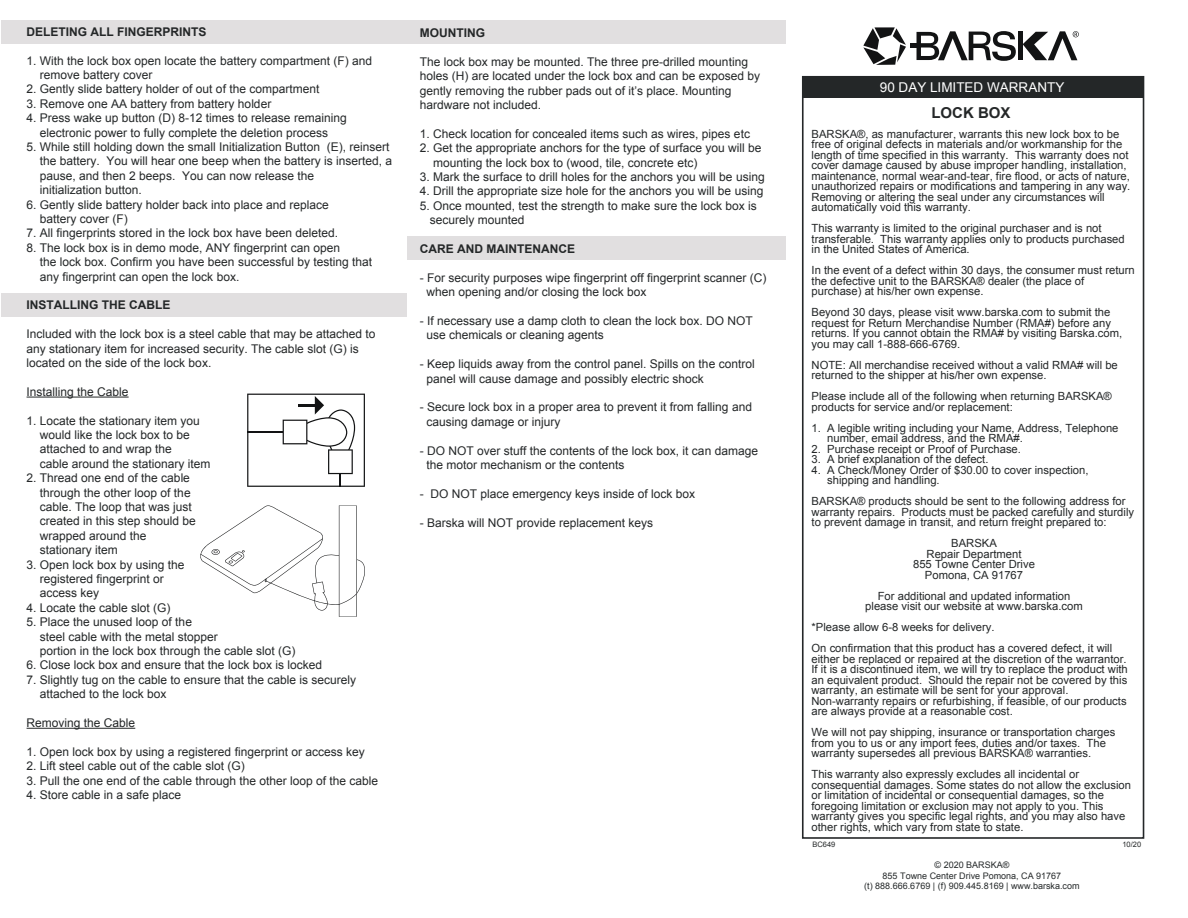
<style>
.page{position:relative;width:1188px;height:918px;background:#fff}
.page>*{position:absolute;margin:0;border:0;box-sizing:border-box;transform-origin:0 0}
.t1{font:700 15px "Arial";color:#242728}
.t2{font:13.5px "Arial";color:#fff}
.t3{font:12px/14.4px "Arial";color:#242728}
.t4{font:700 12px "Arial";color:#242728}
.t5{font:11.25px/10.5px "Arial";color:#242728}
.t6{font:9px/10.8px "Arial";color:#262a2b;text-align:center}
.t7{font:7.5px "Arial";color:#242728}
</style>
<div class="page">
<div style="left:1px;top:20px;width:785px;height:23px;background:#e1dfe0"></div>
<div style="left:1px;top:293px;width:405px;height:24px;background:#e1dfe0"></div>
<div style="left:407px;top:236px;width:379px;height:24px;background:#e1dfe0"></div>
<hr style="left:27px;top:397px;width:102px;height:1px;background:#242728">
<hr style="left:27px;top:728px;width:108px;height:1px;background:#242728">
<svg style="left:247px;top:394px;width:118px;height:93px"></svg>
<hr style="left:299px;top:404px;width:18px;height:3px;background:#121314">
<svg style="left:200px;top:505px;width:165px;height:112px"></svg>
<div style="left:803px;top:77px;width:341px;height:21px;background:#242728"></div>
<div style="left:802px;top:76px;width:342px;height:763px;border:2px solid #242728"></div>
<svg style="left:917px;top:31px;width:99px;height:30px"></svg>
<div style="left:1018px;top:32px;width:5px;height:28px;background:#121314"></div>
<div style="left:911px;top:43px;width:8px;height:5px;background:#121314"></div>
<svg style="left:863px;top:27px;width:43px;height:38px"></svg>
<svg style="left:1023px;top:31px;width:56px;height:29px"></svg>
<p class="t4" style="left:27px;top:24px;width:182px">DELETING ALL FINGERPRINTS</p>
<p class="t3" style="left:40px;top:53px;width:334px;text-indent:-13px">1. With the lock box open locate the battery compartment (F) and remove battery cover</p>
<p class="t3" style="left:27px;top:82px;width:294px">2. Gently slide battery holder of out of the compartment</p>
<p class="t3" style="left:27px;top:97px;width:246px">3. Remove one AA battery from battery holder</p>
<p class="t3" style="left:27px;top:111px;width:322px;text-align:center">4. Press wake up button (D) 8-12 times to release remaining electronic power to fully complete the deletion process</p>
<p class="t3" style="left:40px;top:140px;width:354px;text-indent:-13px">5. While still holding down the small Initialization Button (E), reinsert the battery. You will hear one beep when the battery is inserted, a pause, and then 2 beeps. You can now release the<br>initialization button.</p>
<p class="t3" style="left:40px;top:197px;width:290px;text-indent:-13px">6. Gently slide battery holder back into place and replace battery cover (F)</p>
<p class="t3" style="left:27px;top:226px;width:313px">7. All fingerprints stored in the lock box have been deleted.</p>
<p class="t3" style="left:40px;top:241px;width:334px;text-indent:-13px">8. The lock box is in demo mode, ANY fingerprint can open<br>the lock box. Confirm you have been successful by testing that any fingerprint can open the lock box.</p>
<p class="t4" style="left:27px;top:297px;width:145px">INSTALLING THE CABLE</p>
<p class="t3" style="left:27px;top:327px;width:350px">Included with the lock box is a steel cable that may be attached to any stationary item for increased security. The cable slot (G) is located on the side of the lock box.</p>
<p class="t3" style="left:27px;top:385px;width:104px">Installing the Cable</p>
<p class="t3" style="left:40px;top:413px;width:172px;text-indent:-13px">1. Locate the stationary item you would like the lock box to be attached to and wrap the<br>cable around the stationary item</p>
<p class="t3" style="left:40px;top:471px;width:158px;text-indent:-13px">2. Thread one end of the cable through the other loop of the cable. The loop that was just created in this step should be wrapped around the stationary item</p>
<p class="t3" style="left:40px;top:557px;width:146px;text-indent:-13px">3. Open lock box by using the registered fingerprint or access key</p>
<p class="t3" style="left:27px;top:601px;width:146px">4. Locate the cable slot (G)</p>
<p class="t3" style="left:40px;top:615px;width:257px;text-indent:-13px">5. Place the unused loop of the<br>steel cable with the metal stopper<br>portion in the lock box through the cable slot (G)</p>
<p class="t3" style="left:27px;top:658px;width:297px">6. Close lock box and ensure that the lock box is locked</p>
<p class="t3" style="left:40px;top:673px;width:318px;text-indent:-13px">7. Slightly tug on the cable to ensure that the cable is securely attached to the lock box</p>
<p class="t3" style="left:27px;top:716px;width:110px">Removing the Cable</p>
<p class="t3" style="left:27px;top:745px;width:340px">1. Open lock box by using a registered fingerprint or access key</p>
<p class="t3" style="left:27px;top:759px;width:220px">2. Lift steel cable out of the cable slot (G)</p>
<p class="t3" style="left:27px;top:773px;width:353px">3. Pull the one end of the cable through the other loop of the cable</p>
<p class="t3" style="left:27px;top:788px;width:156px">4. Store cable in a safe place</p>
<p class="t4" style="left:420px;top:25px;width:67px">MOUNTING</p>
<p class="t3" style="left:420px;top:54px;width:342px">The lock box may be mounted. The three pre-drilled mounting holes (H) are located under the lock box and can be exposed by gently removing the rubber pads out of it’s place. Mounting hardware not included.</p>
<p class="t3" style="left:420px;top:126px;width:332px">1. Check location for concealed items such as wires, pipes etc</p>
<p class="t3" style="left:433px;top:141px;width:330px;text-indent:-13px">2. Get the appropriate anchors for the type of surface you will be mounting the lock box to (wood, tile, concrete etc)</p>
<p class="t3" style="left:420px;top:170px;width:346px">3. Mark the surface to drill holes for the anchors you will be using</p>
<p class="t3" style="left:420px;top:184px;width:345px">4. Drill the appropriate size hole for the anchors you will be using</p>
<p class="t3" style="left:430px;top:198px;width:328px;text-indent:-10px">5. Once mounted, test the strength to make sure the lock box is securely mounted</p>
<p class="t4" style="left:420px;top:241px;width:157px">CARE AND MAINTENANCE</p>
<p class="t3" style="left:427px;top:270px;width:342px;text-indent:-7px">- For security purposes wipe fingerprint off fingerprint scanner (C) when opening and/or closing the lock box</p>
<p class="t3" style="left:427px;top:314px;width:328px;text-indent:-7px">- If necessary use a damp cloth to clean the lock box. DO NOT use chemicals or cleaning agents</p>
<p class="t3" style="left:427px;top:357px;width:330px;text-indent:-7px">- Keep liquids away from the control panel. Spills on the control panel will cause damage and possibly electric shock</p>
<p class="t3" style="left:427px;top:400px;width:327px;text-indent:-7px">- Secure lock box in a proper area to prevent it from falling and causing damage or injury</p>
<p class="t3" style="left:427px;top:443px;width:333px;text-indent:-7px">- DO NOT over stuff the contents of the lock box, it can damage the motor mechanism or the contents</p>
<p class="t3" style="left:420px;top:486px;width:277px">- DO NOT place emergency keys inside of lock box</p>
<p class="t3" style="left:420px;top:515px;width:235px">- Barska will NOT provide replacement keys</p>
<p class="t2" style="left:880px;top:78px;width:186px">90 DAY LIMITED WARRANTY</p>
<p class="t1" style="left:931px;top:103px;width:81px">LOCK BOX</p>
<p class="t5" style="left:812px;top:129px;width:320px">BARSKA®, as manufacturer, warrants this new lock box to be free of original defects in materials and/or workmanship for the length of time specified in this warranty. This warranty does not cover damage caused by abuse improper handling, installation, maintenance, normal wear-and-tear, fire flood, or acts of nature, unauthorized repairs or modifications and tampering in any way.<br>Removing or altering the seal under any circumstances will automatically void this warranty.</p>
<p class="t5" style="left:812px;top:223px;width:315px">This warranty is limited to the original purchaser and is not transferable. This warranty applies only to products purchased in the United States of America.</p>
<p class="t5" style="left:812px;top:265px;width:325px">In the event of a defect within 30 days, the consumer must return the defective unit to the BARSKA® dealer (the place of purchase) at his/her own expense.</p>
<p class="t5" style="left:812px;top:307px;width:312px">Beyond 30 days, please visit www.barska.com to submit the request for Return Merchandise Number (RMA#) before any returns. If you cannot obtain the RMA# by visiting Barska.com, you may call 1-888-666-6769.</p>
<p class="t5" style="left:812px;top:360px;width:308px">NOTE: All merchandise received without a valid RMA# will be returned to the shipper at his/her own expense.</p>
<p class="t5" style="left:812px;top:391px;width:302px">Please include all of the following when returning BARSKA® products for service and/or replacement:</p>
<p class="t5" style="left:827px;top:423px;width:293px;text-indent:-16px">1. A legible writing including your Name, Address, Telephone number, email address, and the RMA#.</p>
<p class="t5" style="left:812px;top:444px;width:211px">2. Purchase receipt or Proof of Purchase.</p>
<p class="t5" style="left:812px;top:454px;width:178px">3. A brief explanation of the defect.</p>
<p class="t5" style="left:827px;top:465px;width:263px;text-indent:-16px">4. A Check/Money Order of $30.00 to cover inspection, shipping and handling.</p>
<p class="t5" style="left:812px;top:496px;width:324px">BARSKA® products should be sent to the following address for warranty repairs. Products must be packed carefully and sturdily to prevent damage in transit, and return freight prepared to:</p>
<p class="t5" style="left:913px;top:538px;width:123px;text-align:center">BARSKA<br>Repair Department<br>855 Towne Center Drive<br>Pomona, CA 91767</p>
<p class="t5" style="left:865px;top:591px;width:219px;text-align:center">For additional and updated information please visit our website at www.barska.com</p>
<p class="t5" style="left:812px;top:617px;width:302px;line-height:21px">*Please allow 6-8 weeks for delivery.<br>On confirmation that this product has a covered defect, it will</p>
<p class="t5" style="left:812px;top:654px;width:318px">either be replaced or repaired at the discretion of the warrantor.<br>If it is a discontinued item, we will try to replace the product with an equivalent product. Should the repair not be covered by this warranty, an estimate will be sent for your approval.<br>Non-warranty repairs or refurbishing, if feasible, of our products are always provide at a reasonable cost.</p>
<p class="t5" style="left:812px;top:727px;width:305px">We will not pay shipping, insurance or transportation charges from you to us or any import fees, duties and/or taxes. The warranty supersedes all previous BARSKA® warranties.</p>
<p class="t5" style="left:812px;top:769px;width:321px">This warranty also expressly excludes all incidental or consequential damages. Some states do not allow the exclusion or limitation of incidental or consequential damages, so the foregoing limitation or exclusion may not apply to you. This warranty gives you specific legal rights, and you may also have other rights, which vary from state to state.</p>
<p class="t7" style="left:812px;top:840px;width:24px">BC649</p>
<p class="t7" style="left:1122px;top:840px;width:20px">10/20</p>
<p class="t6" style="left:864px;top:859px;width:217px">© 2020 BARSKA®<br>855 Towne Center Drive Pomona, CA 91767<br>(t) 888.666.6769 | (f) 909.445.8169 | www.barska.com</p>
</div>
